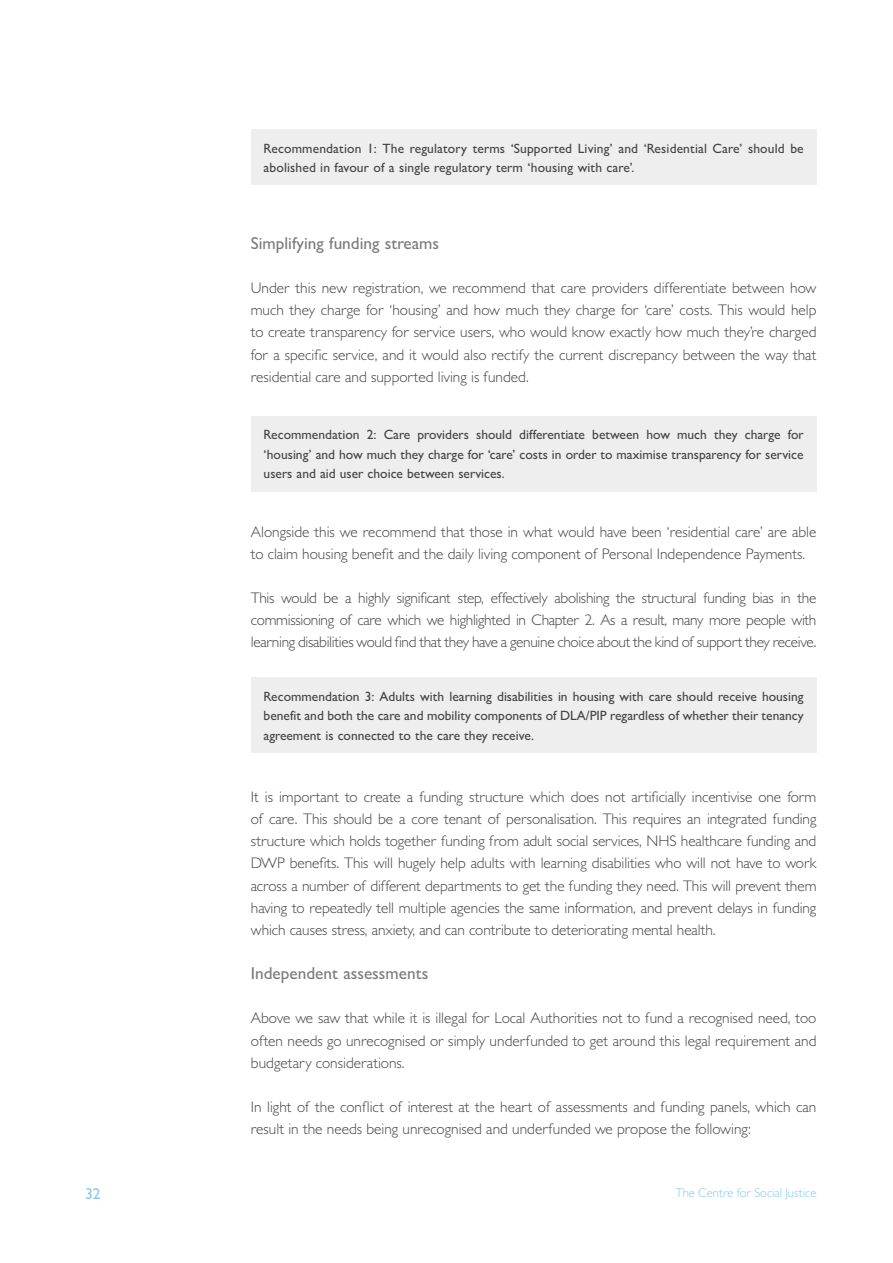
<style>
.page{position:relative;width:893px;height:1263px;background:#fff}
.page>*{position:absolute;margin:0;border:0;box-sizing:border-box;transform-origin:0 0}
.t1{font:500 17.25px "Gill Sans MT Pro";color:#7c7b7b}
.t2{font:500 15.75px "Gill Sans MT Pro";color:#85cbf0}
.t3{font:300 15.3px/22px "Gill Sans MT Pro";color:#454444;text-align:justify}
.t4{font:500 13.5px/19.5px "Gill Sans MT Pro";letter-spacing:.01em;color:#454444;text-align:justify}
.t5{font:300 12.75px "Gill Sans MT Pro";color:#85cbf0}
</style>
<div class="page">
<div style="left:251px;top:129px;width:565px;height:56px;background:#eee"></div>
<div style="left:251px;top:416px;width:565px;height:75px;background:#eee"></div>
<div style="left:251px;top:677px;width:565px;height:75px;background:#eee"></div>
<p class="t4" style="left:264px;top:138px;width:542px">Recommendation 1: The regulatory terms ‘Supported Living’ and ‘Residential Care’ should be abolished in favour of a single regulatory term ‘housing with care’.</p>
<p class="t1" style="left:251px;top:233px;width:190px">Simplifying funding streams</p>
<p class="t3" style="left:251px;top:277px;width:567px">Under this new registration, we recommend that care providers differentiate between how much they charge for ‘housing’ and how much they charge for ‘care’ costs. This would help to create transparency for service users, who would know exactly how much they’re charged for a specific service, and it would also rectify the current discrepancy between the way that residential care and supported living is funded.</p>
<p class="t4" style="left:264px;top:425px;width:542px">Recommendation 2: Care providers should differentiate between how much they charge for ‘housing’ and how much they charge for ‘care’ costs in order to maximise transparency for service users and aid user choice between services.</p>
<p class="t3" style="left:251px;top:520px;width:567px">Alongside this we recommend that those in what would have been ‘residential care’ are able to claim housing benefit and the daily living component of Personal Independence Payments.</p>
<p class="t3" style="left:251px;top:586px;width:567px">This would be a highly significant step, effectively abolishing the structural funding bias in the commissioning of care which we highlighted in Chapter 2. As a result, many more people with learning disabilities would find that they have a genuine choice about the kind of support they receive.</p>
<p class="t4" style="left:264px;top:686px;width:542px">Recommendation 3: Adults with learning disabilities in housing with care should receive housing benefit and both the care and mobility components of DLA/PIP regardless of whether their tenancy agreement is connected to the care they receive.</p>
<p class="t3" style="left:251px;top:786px;width:567px">It is important to create a funding structure which does not artificially incentivise one form of care. This should be a core tenant of personalisation. This requires an integrated funding structure which holds together funding from adult social services, NHS healthcare funding and DWP benefits. This will hugely help adults with learning disabilities who will not have to work across a number of different departments to get the funding they need. This will prevent them having to repeatedly tell multiple agencies the same information, and prevent delays in funding which causes stress, anxiety, and can contribute to deteriorating mental health.</p>
<p class="t1" style="left:251px;top:963px;width:179px">Independent assessments</p>
<p class="t3" style="left:251px;top:1007px;width:567px">Above we saw that while it is illegal for Local Authorities not to fund a recognised need, too often needs go unrecognised or simply underfunded to get around this legal requirement and budgetary considerations.</p>
<p class="t3" style="left:251px;top:1095px;width:567px">In light of the conflict of interest at the heart of assessments and funding panels, which can result in the needs being unrecognised and underfunded we propose the following:</p>
<p class="t2" style="left:85px;top:1185px;width:17px">32</p>
<p class="t5" style="left:675px;top:1185px;width:143px">The Centre for Social Justice</p>
</div>
